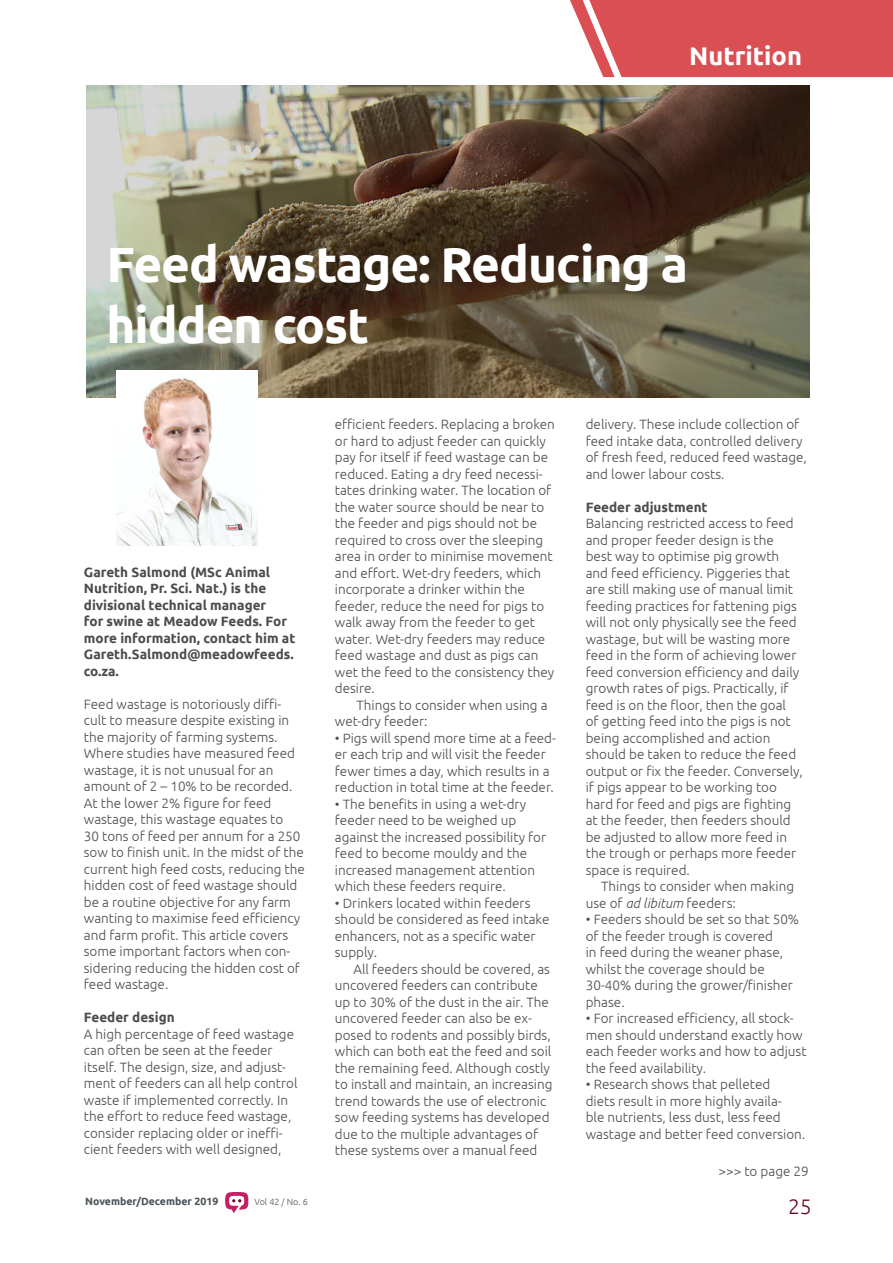
<style>
.page{position:relative;width:893px;height:1263px;background:#fff}
.page>*{position:absolute;margin:0;border:0;box-sizing:border-box;transform-origin:0 0}
.t1{font:700 49.5px/61.5px "Ubuntu";letter-spacing:-.02em;color:#fff}
.t2{font:700 25.5px "Ubuntu";color:#fff}
.t3{font:300 21px "Ubuntu";color:#67091d}
.t4{font:300 13.5px/16.5px "Ubuntu";color:#4b4c4d}
.t5{font:700 13.5px/16.5px "Ubuntu";color:#4b4c4d}
.t6{font:700 10.5px "Ubuntu";color:#4a5257}
.t7{font:300 9px "Ubuntu";color:#4a5257}
.s1{font-style:italic}
</style>
<div class="page">
<img style="left:86px;top:86px;width:724px;height:311px">
<svg style="left:570px;top:0;width:323px;height:77px;background:#dc5b60"></svg>
<svg style="left:225px;top:1192px;width:23px;height:21px"></svg>
<img style="left:117px;top:371px;width:140px;height:174px">
<p class="t2" style="left:689px;top:40px;width:114px">Nutrition</p>
<p class="t1" style="left:106px;top:233px;width:583px">Feed wastage: Reducing a hidden cost</p>
<p class="t5" style="left:84px;top:563px;width:213px">Gareth Salmond (MSc Animal<br>Nutrition, Pr. Sci. Nat.) is the divisional technical manager<br>for swine at Meadow Feeds. For more information, contact him at<br>Gareth.Salmond@meadowfeeds. co.za.</p>
<p class="t4" style="left:84px;top:695px;width:222px">Feed wastage is notoriously diffi&shy;cult to measure despite existing in the majority of farming systems.<br>Where studies have measured feed wastage, it is not unusual for an amount of 2 – 10% to be recorded.<br>At the lower 2% figure for feed wastage, this wastage equates to<br>30 tons of feed per annum for a 250 sow to finish unit. In the midst of the current high feed costs, reducing the hidden cost of feed wastage should be a routine objective for any farm wanting to maximise feed efficiency and farm profit. This article covers some important factors when con&shy;sidering reducing the hidden cost of feed wastage.</p>
<p class="t5" style="left:84px;top:1009px;width:92px">Feeder design</p>
<p class="t4" style="left:84px;top:1025px;width:215px">A high percentage of feed wastage can often be seen at the feeder itself. The design, size, and adjust&shy;ment of feeders can all help control waste if implemented correctly. In the effort to reduce feed wastage, consider replacing older or ineffi&shy;cient feeders with well designed,</p>
<p class="t4" style="left:335px;top:416px;width:222px">efficient feeders. Replacing a broken or hard to adjust feeder can quickly pay for itself if feed wastage can be reduced. Eating a dry feed necessi&shy;tates drinking water. The location of the water source should be near to the feeder and pigs should not be required to cross over the sleeping area in order to minimise movement and effort. Wet-dry feeders, which incorporate a drinker within the feeder, reduce the need for pigs to walk away from the feeder to get water. Wet-dry feeders may reduce feed wastage and dust as pigs can wet the feed to the consistency they desire.</p>
<p class="t4" style="left:335px;top:696px;width:214px;text-indent:22px">Things to consider when using a wet-dry feeder:</p>
<p class="t4" style="left:335px;top:729px;width:223px">• Pigs will spend more time at a feed&shy;er each trip and will visit the feeder fewer times a day, which results in a reduction in total time at the feeder.</p>
<p class="t4" style="left:335px;top:795px;width:213px">• The benefits in using a wet-dry feeder need to be weighed up against the increased possibility for feed to become mouldy and the increased management attention which these feeders require.</p>
<p class="t4" style="left:335px;top:894px;width:216px">• Drinkers located within feeders should be considered as feed intake enhancers, not as a specific water supply.</p>
<p class="t4" style="left:335px;top:960px;width:219px;text-indent:18px">All feeders should be covered, as uncovered feeders can contribute up to 30% of the dust in the air. The uncovered feeder can also be ex&shy;posed to rodents and possibly birds, which can both eat the feed and soil the remaining feed. Although costly to install and maintain, an increasing trend towards the use of electronic sow feeding systems has developed due to the multiple advantages of these systems over a manual feed</p>
<p class="t4" style="left:586px;top:416px;width:223px">delivery. These include collection of feed intake data, controlled delivery of fresh feed, reduced feed wastage, and lower labour costs.</p>
<p class="t5" style="left:586px;top:499px;width:123px">Feeder adjustment</p>
<p class="t4" style="left:586px;top:515px;width:218px">Balancing restricted access to feed and proper feeder design is the best way to optimise pig growth and feed efficiency. Piggeries that are still making use of manual limit feeding practices for fattening pigs will not only physically see the feed wastage, but will be wasting more feed in the form of achieving lower feed conversion efficiency and daily growth rates of pigs. Practically, if feed is on the floor, then the goal<br>of getting feed into the pigs is not being accomplished and action should be taken to reduce the feed output or fix the feeder. Conversely, if pigs appear to be working too hard for feed and pigs are fighting at the feeder, then feeders should be adjusted to allow more feed in the trough or perhaps more feeder space is required.</p>
<p class="t4" style="left:586px;top:878px;width:210px;text-indent:15px">Things to consider when making use of <span class="s1">ad libitum</span> feeders:</p>
<p class="t4" style="left:586px;top:911px;width:215px">• Feeders should be set so that 50% of the feeder trough is covered<br>in feed during the weaner phase, whilst the coverage should be<br>30-40% during the grower/finisher phase.</p>
<p class="t4" style="left:586px;top:1010px;width:222px">• For increased efficiency, all stock&shy;men should understand exactly how each feeder works and how to adjust the feed availability.</p>
<p class="t4" style="left:586px;top:1076px;width:221px">• Research shows that pelleted<br>diets result in more highly availa-<br>ble nutrients, less dust, less feed wastage and better feed conversion.</p>
<p class="t4" style="left:718px;top:1162px;width:92px">&gt;&gt;&gt; to page 29</p>
<p class="t6" style="left:85px;top:1195px;width:135px">November/December 2019</p>
<p class="t7" style="left:254px;top:1197px;width:55px">Vol 42 / No. 6</p>
<p class="t3" style="left:788px;top:1194px;width:25px">25</p>
</div>
